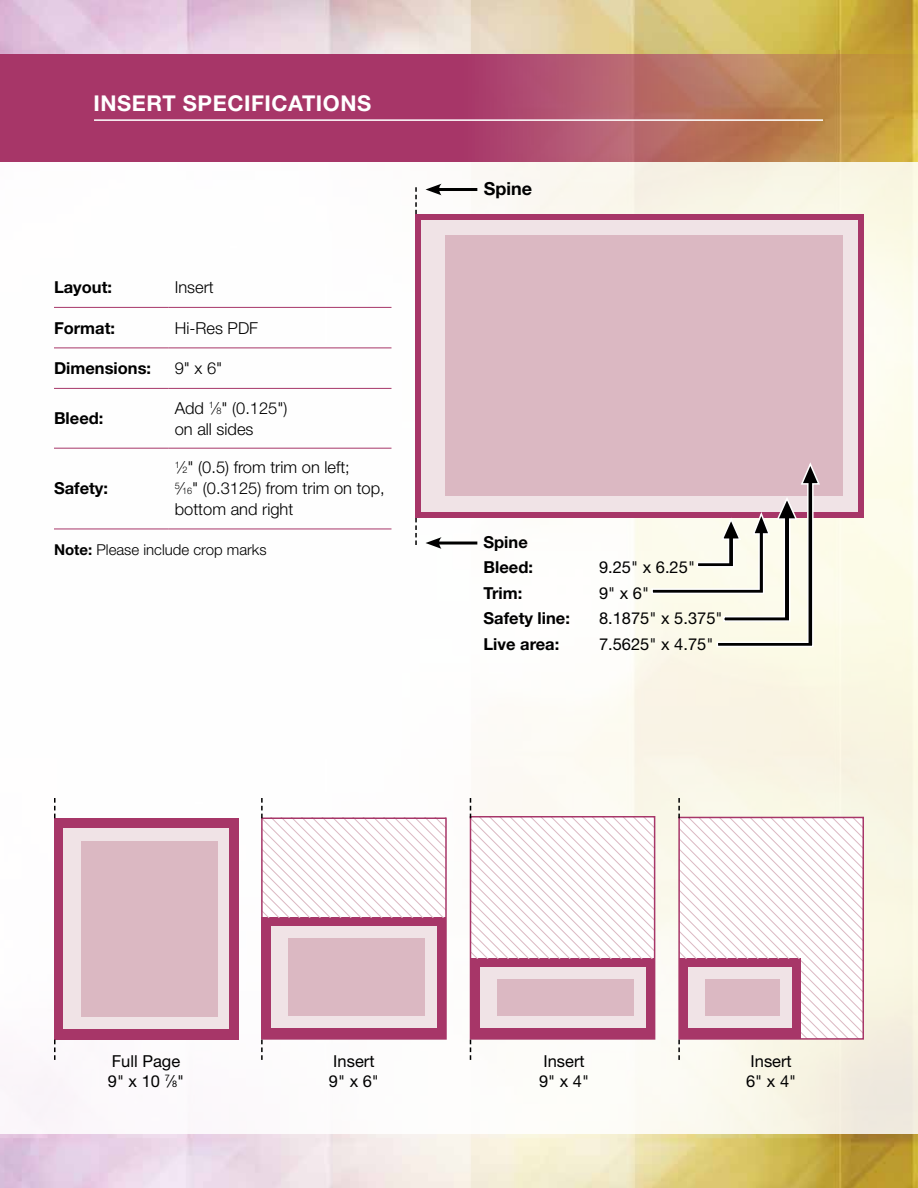
<style>
.page{position:relative;width:918px;height:1188px;background:#fff}
.page>*{position:absolute;margin:0;border:0;box-sizing:border-box;transform-origin:0 0}
.t1{font:700 21.75px "Helvetica Neue LT Std";letter-spacing:.025em;color:#fff}
.t2{font:700 18px "Helvetica Neue LT Std";color:#000}
.t3{font:300 16.5px/21px "Helvetica Neue LT Std";color:#000}
.t4{font:16.5px/19.8px "Helvetica Neue LT Std";color:#000}
.t5{font:700 16.5px/25.5px "Helvetica Neue LT Std";color:#000}
.t6{font:300 15px "Helvetica Neue LT Std";color:#000}
.s1{font-size:9.15px}
.s2{font-weight:700}
</style>
<div class="page">
<img style="left:0;top:0;width:918px;height:1188px">
<div style="left:0;top:162px;width:918px;height:971px;background:linear-gradient(to right,#fff,#f9f6e6)"></div>
<svg style="left:0;top:54px;width:918px;height:108px;background:#af5362"></svg>
<hr style="left:54px;top:307px;width:115px;height:1px;background:#a73668">
<hr style="left:169px;top:307px;width:223px;height:1px;background:#a73668">
<hr style="left:54px;top:348px;width:115px;height:1px;background:#a73668">
<hr style="left:169px;top:348px;width:223px;height:1px;background:#a73668">
<hr style="left:54px;top:388px;width:115px;height:1px;background:#a73668">
<hr style="left:169px;top:388px;width:223px;height:1px;background:#a73668">
<hr style="left:54px;top:448px;width:115px;height:1px;background:#a73668">
<hr style="left:169px;top:448px;width:223px;height:1px;background:#a73668">
<hr style="left:54px;top:529px;width:115px;height:1px;background:#a73668">
<hr style="left:169px;top:529px;width:223px;height:1px;background:#a73668">
<hr style="left:94px;top:119px;width:729px;height:2px;background:#fff">
<svg style="left:415px;top:187px;width:2px;height:358px"></svg>
<div style="left:415px;top:214px;width:449px;height:304px;background:#a73668"></div>
<div style="left:421px;top:220px;width:437px;height:292px;background:#f0e3e6"></div>
<div style="left:446px;top:236px;width:397px;height:260px;background:#dbb8c2"></div>
<hr style="left:436px;top:188px;width:41px;height:3px;background:#000">
<svg style="left:426px;top:184px;width:16px;height:11px"></svg>
<hr style="left:436px;top:542px;width:41px;height:3px;background:#000">
<svg style="left:426px;top:537px;width:16px;height:12px"></svg>
<div style="left:54px;top:818px;width:184px;height:222px;background:#a73668"></div>
<div style="left:64px;top:829px;width:165px;height:200px;background:#f0e3e6"></div>
<div style="left:81px;top:841px;width:136px;height:176px;background:#dbb8c2"></div>
<svg style="left:54px;top:1040px;width:2px;height:20px"></svg>
<svg style="left:54px;top:798px;width:2px;height:20px"></svg>
<div style="left:262px;top:917px;width:184px;height:122px;background:#a73668"></div>
<div style="left:271px;top:927px;width:166px;height:101px;background:#f0e3e6"></div>
<div style="left:288px;top:939px;width:137px;height:77px;background:#dbb8c2"></div>
<div style="left:261px;top:818px;width:186px;height:222px;border:2px solid #a73668"></div>
<svg style="left:261px;top:1040px;width:2px;height:20px"></svg>
<svg style="left:261px;top:798px;width:185px;height:119px"></svg>
<div style="left:471px;top:958px;width:184px;height:81px;background:#a73668"></div>
<div style="left:480px;top:968px;width:165px;height:60px;background:#f0e3e6"></div>
<div style="left:497px;top:979px;width:137px;height:37px;background:#dbb8c2"></div>
<div style="left:470px;top:816px;width:185px;height:224px;border:2px solid #a73668"></div>
<svg style="left:470px;top:1040px;width:1px;height:20px"></svg>
<svg style="left:470px;top:798px;width:185px;height:160px"></svg>
<svg style="left:678px;top:798px;width:185px;height:262px"></svg>
<svg style="left:651px;top:462px;width:170px;height:186px"></svg>
<h1 class="t1" style="left:94px;top:89px;width:279px">INSERT SPECIFICATIONS</h1>
<p class="t5" style="left:54px;top:274px;width:60px">Layout:</p>
<p class="t3" style="left:175px;top:276px;width:41px">Insert</p>
<p class="t5" style="left:54px;top:315px;width:63px">Format:</p>
<p class="t3" style="left:175px;top:317px;width:85px">Hi-Res PDF</p>
<p class="t5" style="left:54px;top:355px;width:99px">Dimensions:</p>
<p class="t3" style="left:175px;top:357px;width:49px">9" x 6"</p>
<p class="t5" style="left:54px;top:405px;width:51px">Bleed:</p>
<p class="t3" style="left:175px;top:397px;width:114px">Add <sup>1</sup>⁄<span class="s1">8</span>" (0.125") on all sides</p>
<p class="t3" style="left:175px;top:457px;width:212px"><sup>1</sup>⁄<span class="s1">2</span>" (0.5) from trim on left;<br><sup>5</sup>⁄<span class="s1">16</span>" (0.3125) from trim on top, bottom and right</p>
<p class="t6" style="left:54px;top:540px;width:214px"><span class="s2">Note:</span> Please include crop marks</p>
<p class="t5" style="left:54px;top:475px;width:56px">Safety:</p>
<p class="t2" style="left:484px;top:178px;width:50px">Spine</p>
<p class="t5" style="left:484px;top:529px;width:51px">Spine<br>Bleed:</p>
<p class="t4" style="left:599px;top:557px;width:97px">9.25" x 6.25"</p>
<p class="t5" style="left:484px;top:580px;width:40px">Trim:</p>
<p class="t4" style="left:599px;top:583px;width:52px">9" x 6"</p>
<p class="t5" style="left:484px;top:605px;width:88px">Safety line:</p>
<p class="t4" style="left:599px;top:608px;width:125px">8.1875" x 5.375"</p>
<p class="t5" style="left:484px;top:631px;width:77px">Live area:</p>
<p class="t4" style="left:599px;top:634px;width:116px">7.5625" x 4.75"</p>
<p class="t4" style="left:108px;top:1051px;width:78px">Full Page<br>9" x 10 <sup>7</sup>⁄<span class="s1">8</span>"</p>
<p class="t4" style="left:329px;top:1051px;width:52px">Insert<br>9" x 6"</p>
<p class="t4" style="left:746px;top:1051px;width:52px">Insert<br>6" x 4"</p>
<p class="t4" style="left:539px;top:1051px;width:52px">Insert<br>9" x 4"</p>
</div>
